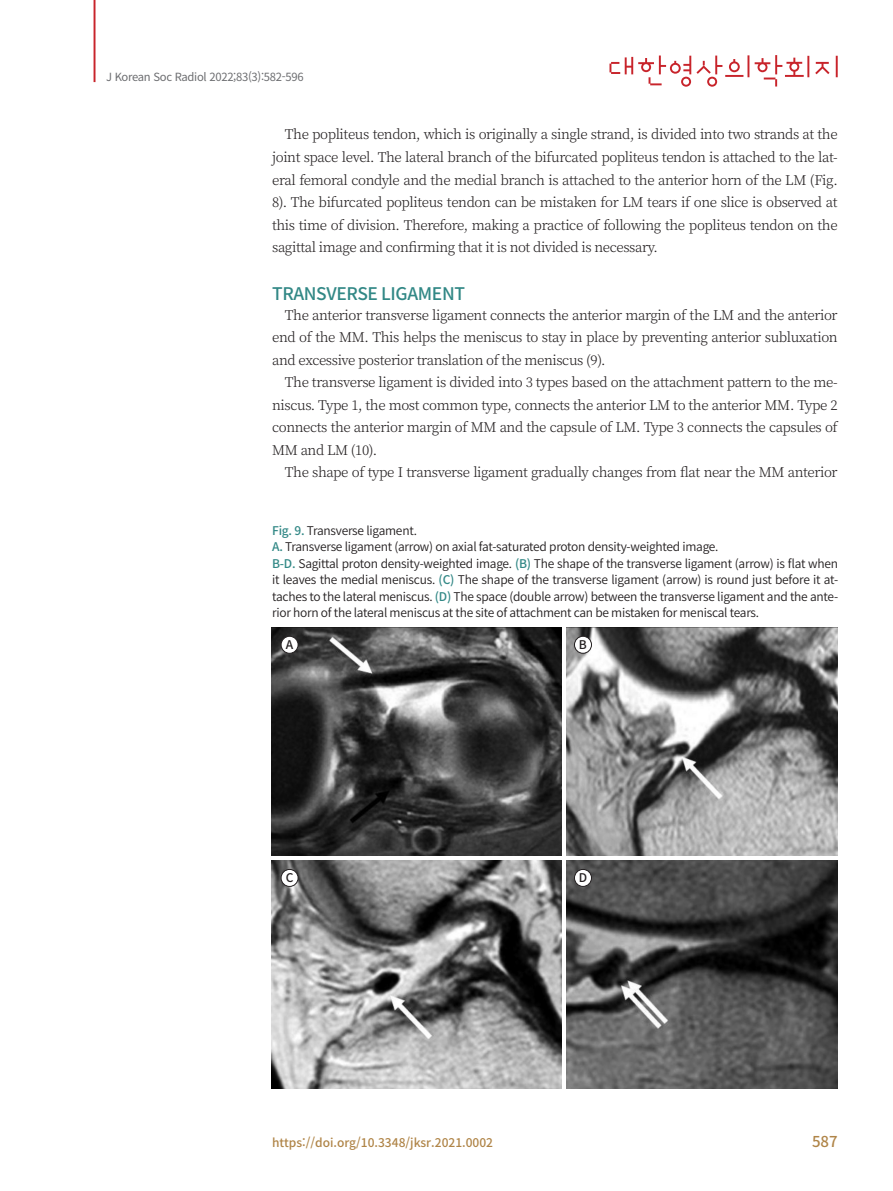
<style>
.page{position:relative;width:893px;height:1191px;background:#fff}
.page>*{position:absolute;margin:0;border:0;box-sizing:border-box;transform-origin:0 0}
.소제목1{font:500 17.4px "Noto Sans CJ Kkr";letter-spacing:-.02em;color:#328886}
.t1{font:500 15px "Noto Sans CJ Kkr";color:#b08548}
.영문본문{font:300 13.5px/22.5px "Noto Serif CJ Kkr";letter-spacing:-.03em;color:#231f20;text-align:justify}
.그림제목1{font:600 12px/16.5px "Noto Sans CJ Kkr";letter-spacing:-.02em;color:#231f20;text-align:justify}
.t2{font:500 12px "Noto Sans CJ Kkr";color:#b08548}
.그림제목{font:600 12px "Noto Sans CJ Kkr";letter-spacing:-.02em;color:#231f20}
.캡션{font:500 12px "Noto Sans CJ Kkr";color:#231f20}
.t3{font:11.25px "Noto Sans CJ Kkr";letter-spacing:-.025em;color:#6c6d70}
.s1{font-weight:500;color:#328886}
</style>
<div class="page">
<hr style="left:94px;top:0;width:1px;height:82px;background:#c8242b">
<svg style="left:609px;top:55px;width:229px;height:32px"></svg>
<img style="left:272px;top:627px;width:290px;height:229px">
<img style="left:566px;top:627px;width:272px;height:229px">
<img style="left:272px;top:860px;width:290px;height:229px">
<img style="left:566px;top:860px;width:272px;height:229px">
<div style="left:281px;top:636px;width:17px;height:17px;background:#fff;border-radius:50%"></div>
<div style="left:281px;top:636px;width:17px;height:17px;border:1px solid #231f20;border-radius:50%"></div>
<div style="left:281px;top:869px;width:17px;height:17px;background:#fff;border-radius:50%"></div>
<div style="left:281px;top:869px;width:17px;height:17px;border:1px solid #231f20;border-radius:50%"></div>
<div style="left:574px;top:636px;width:17px;height:17px;background:#fff;border-radius:50%"></div>
<div style="left:574px;top:636px;width:18px;height:17px;border:1px solid #231f20;border-radius:50%"></div>
<div style="left:574px;top:869px;width:17px;height:17px;background:#fff;border-radius:50%"></div>
<div style="left:574px;top:869px;width:18px;height:17px;border:1px solid #231f20;border-radius:50%"></div>
<p class="t3" style="left:106px;top:70px;width:199px">J Korean Soc Radiol 2022;83(3):582-596</p>
<p class="영문본문" style="left:272px;top:124px;width:567px;text-indent:13px">The popliteus tendon, which is originally a single strand, is divided into two strands at the joint space level. The lateral branch of the bifurcated popliteus tendon is attached to the lat&shy;eral femoral condyle and the medial branch is attached to the anterior horn of the LM (Fig.<br>8). The bifurcated popliteus tendon can be mistaken for LM tears if one slice is observed at this time of division. Therefore, making a practice of following the popliteus tendon on the sagittal image and confirming that it is not divided is necessary.</p>
<p class="소제목1" style="left:272px;top:284px;width:194px">TRANSVERSE LIGAMENT</p>
<p class="영문본문" style="left:272px;top:304px;width:567px;text-indent:13px">The anterior transverse ligament connects the anterior margin of the LM and the anterior end of the MM. This helps the meniscus to stay in place by preventing anterior subluxation and excessive posterior translation of the meniscus (9).</p>
<p class="영문본문" style="left:272px;top:371px;width:567px;text-indent:13px">The transverse ligament is divided into 3 types based on the attachment pattern to the me&shy;niscus. Type 1, the most common type, connects the anterior LM to the anterior MM. Type 2 connects the anterior margin of MM and the capsule of LM. Type 3 connects the capsules of MM and LM (10).</p>
<p class="영문본문" style="left:285px;top:461px;width:554px">The shape of type I transverse ligament gradually changes from flat near the MM anterior</p>
<p class="그림제목" style="left:272px;top:524px;width:146px"><span class="s1">Fig. 9.</span> Transverse ligament.</p>
<p class="그림제목1" style="left:272px;top:539px;width:448px"><span class="s1">A.</span> Transverse ligament (arrow) on axial fat-saturated proton density-weighted image.</p>
<p class="그림제목1" style="left:272px;top:555px;width:567px"><span class="s1">B-D.</span> Sagittal proton density-weighted image. <span class="s1">(B)</span> The shape of the transverse ligament (arrow) is flat when it leaves the medial meniscus. <span class="s1">(C)</span> The shape of the transverse ligament (arrow) is round just before it at&shy;taches to the lateral meniscus. <span class="s1">(D)</span> The space (double arrow) between the transverse ligament and the ante&shy;rior horn of the lateral meniscus at the site of attachment can be mistaken for meniscal tears.</p>
<p class="캡션" style="left:286px;top:638px;width:9px">A</p>
<p class="캡션" style="left:579px;top:638px;width:10px">B</p>
<p class="캡션" style="left:286px;top:871px;width:9px">C</p>
<p class="캡션" style="left:579px;top:871px;width:10px">D</p>
<p class="t2" style="left:272px;top:1135px;width:222px">https://doi.org/10.3348/jksr.2021.0002</p>
<p class="t1" style="left:812px;top:1132px;width:27px">587</p>
</div>
